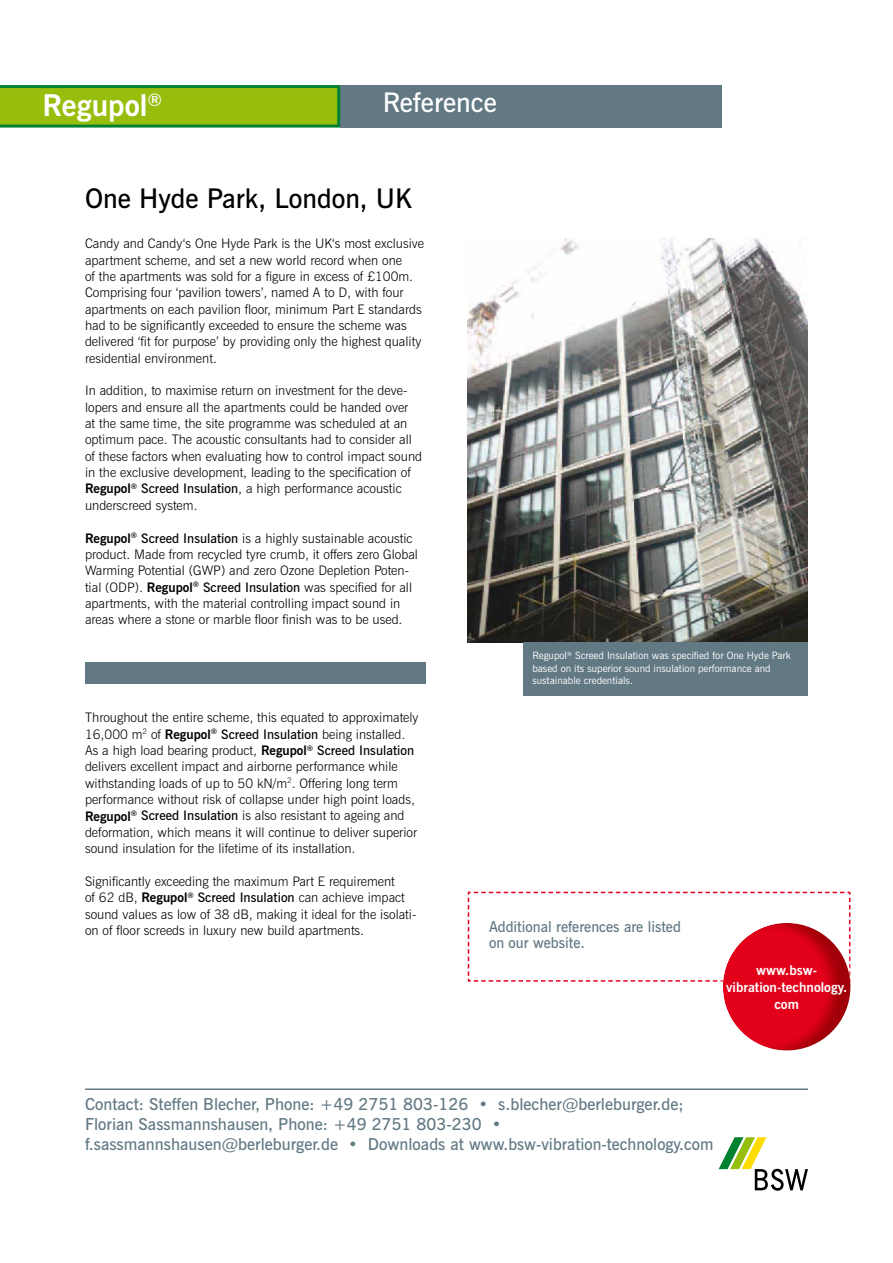
<style>
.page{position:relative;width:893px;height:1263px;background:#fff}
.page>*{position:absolute;margin:0;border:0;box-sizing:border-box;transform-origin:0 0}
.t1{font:700 30px "News Gothic BT";color:#fff}
.t2{font:600 27px "News Gothic BT";color:#000}
.t3{font:600 27px "News Gothic BT";color:#fff}
.t4{font:600 16.5px/19.8px "News Gothic BT";color:#627984}
.t5{font:600 15px/16.4px "News Gothic BT";color:#627984}
.t6{font:700 13.5px/16.8px "News Gothic BT";color:#fff;text-align:center}
.t7{font:300 13.2px/16.4px "News Gothic BT";color:#000}
.t8{font:10.2px/12.1px "News Gothic BT";color:#fff}
.s1{font-weight:700}
.s2{font-weight:600}
</style>
<div class="page">
<div style="left:340px;top:85px;width:382px;height:43px;background:#627984"></div>
<svg style="left:0;top:85px;width:340px;height:43px;background:#81b514"></svg>
<hr style="left:85px;top:1088px;width:723px;height:2px;background:#627984">
<img style="left:468px;top:238px;width:340px;height:404px">
<svg style="left:719px;top:1137px;width:89px;height:54px"></svg>
<div style="left:524px;top:642px;width:284px;height:54px;background:#627984"></div>
<svg style="left:467px;top:891px;width:384px;height:91px"></svg>
<div style="left:711px;top:911px;width:150px;height:150px;background:#fff"></div>
<div style="left:720px;top:922px;width:131px;height:130px;background:#9d0c15;opacity:.75"></div>
<div style="left:85px;top:662px;width:340px;height:22px;background:#627984"></div>
<h1 class="t1" style="left:43px;top:87px;width:121px">Regupol<sup>®</sup></h1>
<h2 class="t3" style="left:383px;top:86px;width:116px">Reference</h2>
<h2 class="t2" style="left:85px;top:182px;width:329px">One Hyde Park, London, UK</h2>
<p class="t7" style="left:85px;top:235px;width:341px">Candy and Candy‘s One Hyde Park is the UK‘s most exclusive apartment scheme, and set a new world record when one<br>of the apartments was sold for a figure in excess of £100m.<br>Comprising four ‘pavilion towers’, named A to D, with four apartments on each pavilion floor, minimum Part E standards had to be significantly exceeded to ensure the scheme was delivered ‘fit for purpose’ by providing only the highest quality residential environment.</p>
<p class="t7" style="left:85px;top:382px;width:339px">In addition, to maximise return on investment for the deve&shy;lopers and ensure all the apartments could be handed over<br>at the same time, the site programme was scheduled at an optimum pace. The acoustic consultants had to consider all of these factors when evaluating how to control impact sound in the exclusive development, leading to the specification of <span class="s1">Regupol</span><sup>®</sup> <span class="s2">Screed Insulation</span>, a high performance acoustic underscreed system.</p>
<p class="t7" style="left:85px;top:529px;width:335px"><span class="s1">Regupol</span><sup>®</sup> <span class="s2">Screed Insulation</span> is a highly sustainable acoustic product. Made from recycled tyre crumb, it offers zero Global Warming Potential (GWP) and zero Ozone Depletion Poten&shy;tial (ODP). <span class="s1">Regupol</span><sup>®</sup> <span class="s2">Screed Insulation</span> was specified for all apartments, with the material controlling impact sound in areas where a stone or marble floor finish was to be used.</p>
<p class="t7" style="left:85px;top:709px;width:335px">Throughout the entire scheme, this equated to approximately 16,000 m<sup>2</sup> of <span class="s1">Regupol</span><sup>®</sup> <span class="s2">Screed Insulation</span> being installed.<br>As a high load bearing product, <span class="s1">Regupol</span><sup>®</sup> <span class="s2">Screed Insulation </span>delivers excellent impact and airborne performance while withstanding loads of up to 50 kN/m<sup>2</sup>. Offering long term performance without risk of collapse under high point loads, <span class="s1">Regupol</span><sup>®</sup> <span class="s2">Screed Insulation</span> is also resistant to ageing and deformation, which means it will continue to deliver superior sound insulation for the lifetime of its installation.</p>
<p class="t7" style="left:85px;top:873px;width:333px">Significantly exceeding the maximum Part E requirement<br>of 62 dB, <span class="s1">Regupol</span><sup>®</sup> <span class="s2">Screed Insulation</span> can achieve impact sound values as low of 38 dB, making it ideal for the isolati&shy;on of floor screeds in luxury new build apartments.</p>
<p class="t8" style="left:532px;top:650px;width:260px">Regupol<sup>®</sup> Screed Insulation was specified for One Hyde Park based on its superior sound insulation performance and sustainable credentials.</p>
<p class="t5" style="left:489px;top:918px;width:193px">Additional references are listed on our website.</p>
<p class="t6" style="left:726px;top:962px;width:123px">www.bsw&shy;vibration-technology. com</p>
<p class="t4" style="left:85px;top:1094px;width:630px">Contact: Steffen Blecher, Phone: +49 2751 803-126 • s.blecher@berleburger.de;<br>Florian Sassmannshausen, Phone: +49 2751 803-230 • f.sassmannshausen@berleburger.de • Downloads at www.bsw-vibration-technology.com</p>
</div>
